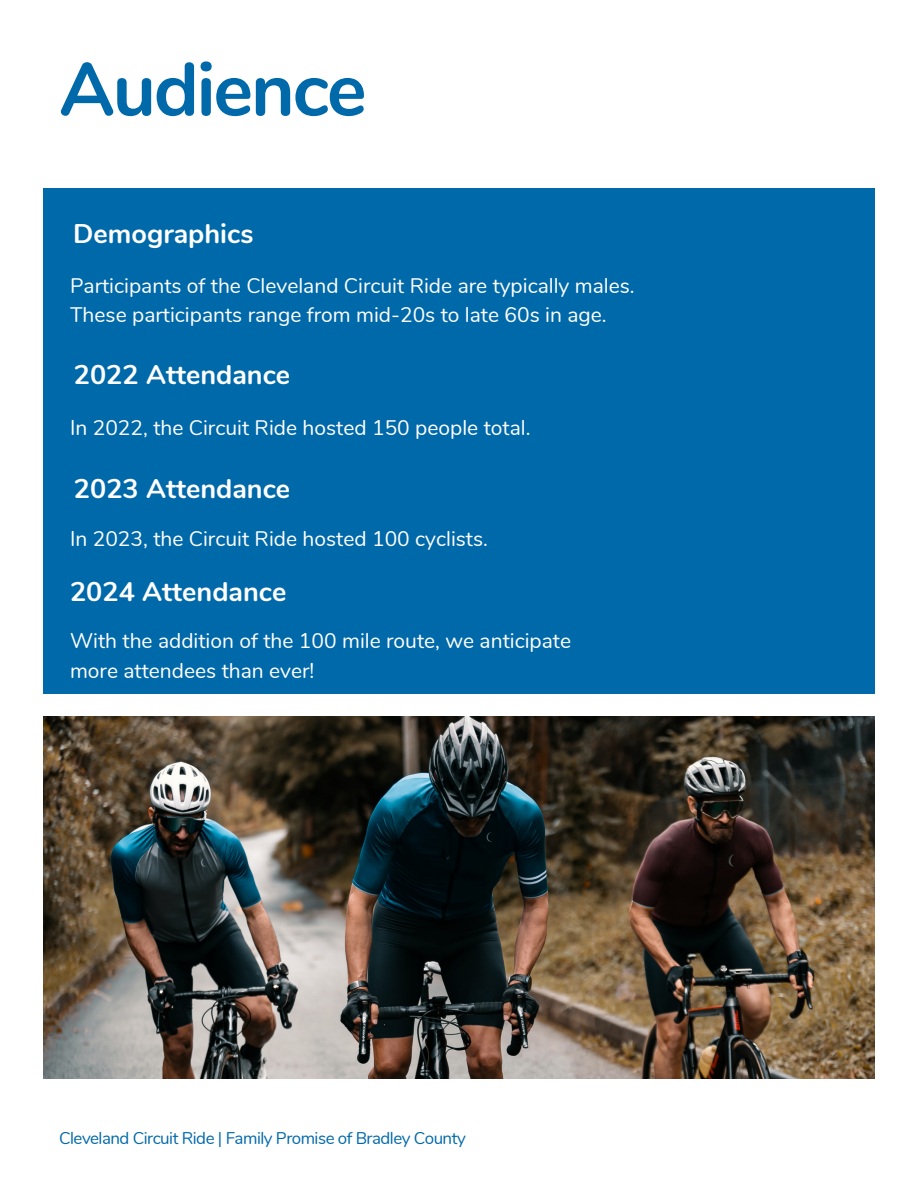
<style>
.page{position:relative;width:918px;height:1188px;background:#fff}
.page>*{position:absolute;margin:0;border:0;box-sizing:border-box;transform-origin:0 0}
.t1{font:700 75px "Nunito";letter-spacing:-.03em;color:#0069aa}
.t2{font:700 27px "Nunito";color:#fff}
.t3{font:21px/29.2px "Nunito";color:#fff}
.t4{font:16.95px "Nunito";letter-spacing:-.03em;color:#0069aa}
</style>
<div class="page">
<div style="left:43px;top:189px;width:832px;height:505px;background:#0069aa"></div>
<img style="left:43px;top:716px;width:832px;height:362px">
<p class="t1" style="left:59px;top:40px;width:309px">Audience</p>
<p class="t2" style="left:73px;top:215px;width:182px">Demographics</p>
<p class="t3" style="left:70px;top:272px;width:566px">Participants of the Cleveland Circuit Ride are typically males.<br>These participants range from mid-20s to late 60s in age.</p>
<p class="t2" style="left:74px;top:357px;width:218px">2022 Attendance</p>
<p class="t3" style="left:70px;top:413px;width:462px">In 2022, the Circuit Ride hosted 150 people total.</p>
<p class="t2" style="left:74px;top:470px;width:218px">2023 Attendance</p>
<p class="t3" style="left:70px;top:524px;width:419px">In 2023, the Circuit Ride hosted 100 cyclists.</p>
<p class="t2" style="left:70px;top:574px;width:218px">2024 Attendance</p>
<p class="t3" style="left:70px;top:627px;width:503px">With the addition of the 100 mile route, we anticipate more attendees than ever!</p>
<p class="t4" style="left:59px;top:1126px;width:408px">Cleveland Circuit Ride | Family Promise of Bradley County</p>
</div>
